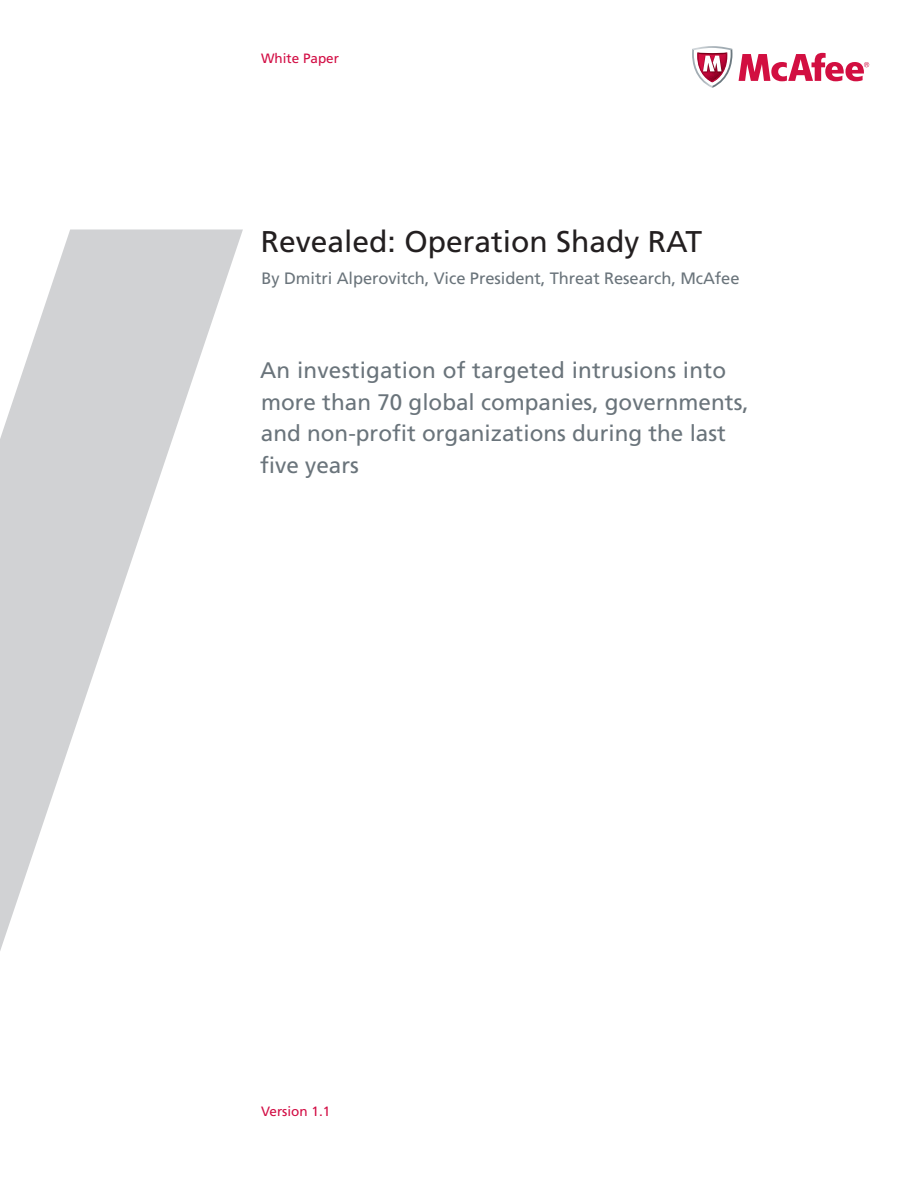
<style>
.page{position:relative;width:918px;height:1188px;background:#fff}
.page>*{position:absolute;margin:0;border:0;box-sizing:border-box;transform-origin:0 0}
.t1{font:30px "Frutiger LT Std";color:#231f20}
.TitleSubhead_Gray{font:22.5px/31.5px "Frutiger LT Std";color:#6a747b}
.TitleSubhead_Gray-2{font:16.5px "Frutiger LT Std";letter-spacing:-.005em;color:#6a747b}
.PaperTitleHeader_Red{font:13.5px "Frutiger LT Std";color:#d20d44}
</style>
<div class="page">
<svg style="left:0;top:230px;width:243px;height:721px"></svg>
<svg style="left:739px;top:53px;width:130px;height:28px"></svg>
<svg style="left:692px;top:46px;width:40px;height:42px"></svg>
<p class="PaperTitleHeader_Red" style="left:261px;top:50px;width:80px">White Paper</p>
<p class="t1" style="left:261px;top:224px;width:443px">Revealed: Operation Shady RAT</p>
<p class="TitleSubhead_Gray-2" style="left:261px;top:268px;width:480px">By Dmitri Alperovitch, Vice President, Threat Research, McAfee</p>
<p class="TitleSubhead_Gray" style="left:260px;top:355px;width:490px">An investigation of targeted intrusions into more than 70 global companies, governments, and non-profit organizations during the last five years</p>
<p class="PaperTitleHeader_Red" style="left:261px;top:1103px;width:71px">Version 1.1</p>
</div>
